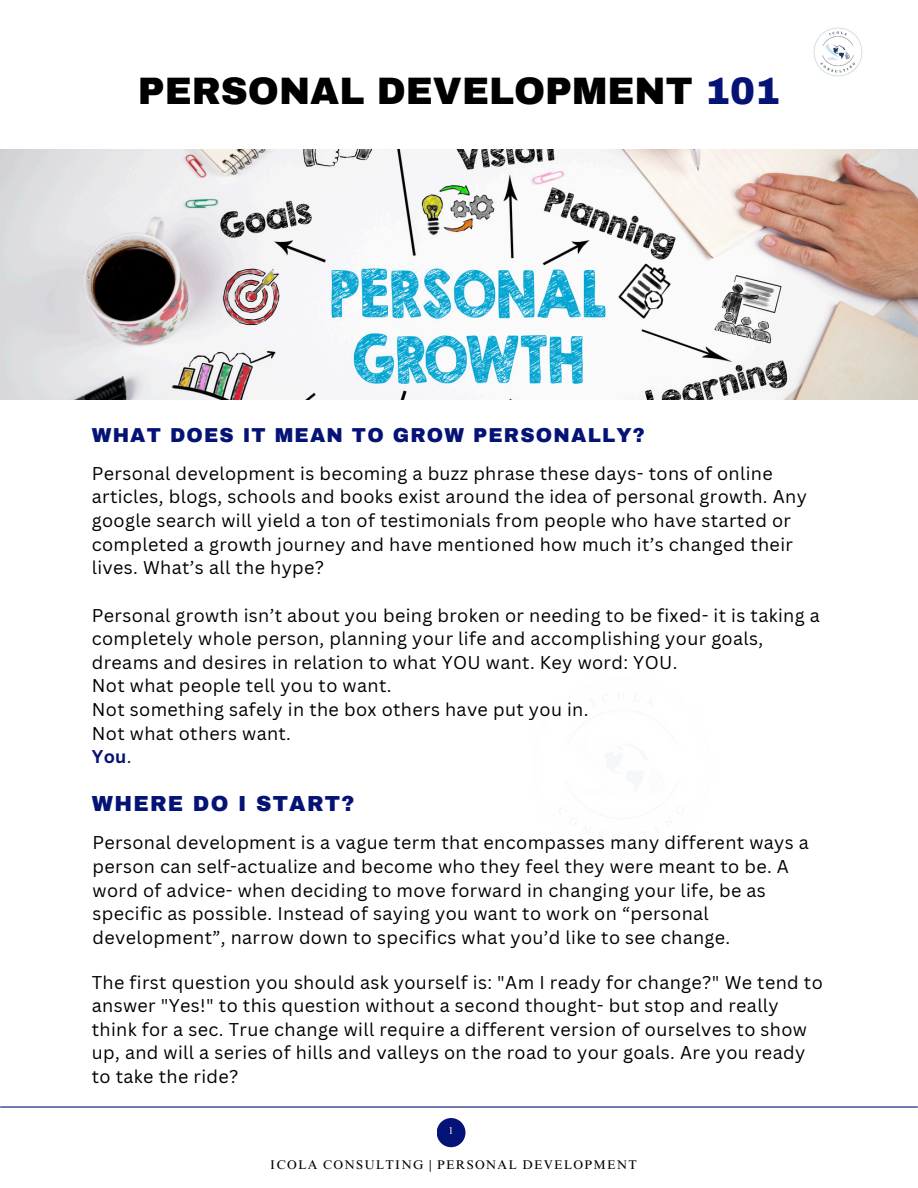
<style>
.page{position:relative;width:918px;height:1188px;background:#fff}
.page>*{position:absolute;margin:0;border:0;box-sizing:border-box;transform-origin:0 0}
.t1{font:900 37.5px "Archivo";color:#000}
.t2{font:900 21.3px "Archivo";letter-spacing:.06em;color:#041375}
.t3{font:900 19.8px "Archivo";letter-spacing:.06em;color:#041375}
.t4{font:18px/23.7px "Canva Sans";letter-spacing:.02em;color:#000}
.t5{font:12.6px "Times NRMT Pro";letter-spacing:.1em;color:#000}
.t6{font:10.05px "Times NRMT Pro";color:#fff}
.s1{color:#041375}
.s2{font-weight:700;color:#041375}
.s3{color:#020202}
</style>
<div class="page">
<img style="left:0;top:149px;width:918px;height:251px">
<hr style="left:1px;top:1106px;width:916px;height:2px;background:#041375">
<div style="left:437px;top:1118px;width:28px;height:29px;background:#041375"></div>
<img style="left:813px;top:27px;width:50px;height:50px">
<h1 class="t1" style="left:138px;top:71px;width:644px">PERSONAL DEVELOPMENT <span class="s1">101</span></h1>
<h2 class="t3" style="left:92px;top:424px;width:555px">WHAT DOES IT MEAN TO GROW PERSONALLY?</h2>
<h3 class="t4" style="left:92px;top:461px;width:717px">Personal development is becoming a buzz phrase these days- tons of online articles, blogs, schools and books exist around the idea of personal growth. Any google search will yield a ton of testimonials from people who have started or completed a growth journey and have mentioned how much it’s changed their lives. What’s all the hype?</h3>
<h3 class="t4" style="left:92px;top:603px;width:730px">Personal growth isn’t about you being broken or needing to be fixed- it is taking a completely whole person, planning your life and accomplishing your goals, dreams and desires in relation to what YOU want. Key word: YOU.<br>Not what people tell you to want.<br>Not something safely in the box others have put you in.<br>Not what others want.<br><span class="s2">You</span><span class="s3">.</span></h3>
<h2 class="t2" style="left:92px;top:793px;width:264px">WHERE DO I START?</h2>
<h3 class="t4" style="left:93px;top:831px;width:718px">Personal development is a vague term that encompasses many different ways a person can self-actualize and become who they feel they were meant to be. A word of advice- when deciding to move forward in changing your life, be as specific as possible. Instead of saying you want to work on “personal development”, narrow down to specifics what you’d like to see change.</h3>
<h3 class="t4" style="left:92px;top:970px;width:733px">The first question you should ask yourself is: "Am I ready for change?" We tend to answer "Yes!" to this question without a second thought- but stop and really think for a sec. True change will require a different version of ourselves to show up, and will a series of hills and valleys on the road to your goals. Are you ready to take the ride?</h3>
<p class="t6" style="left:449px;top:1127px;width:7px">1</p>
<p class="t5" style="left:271px;top:1160px;width:368px">ICOLA CONSULTING | PERSONAL DEVELOPMENT</p>
</div>
